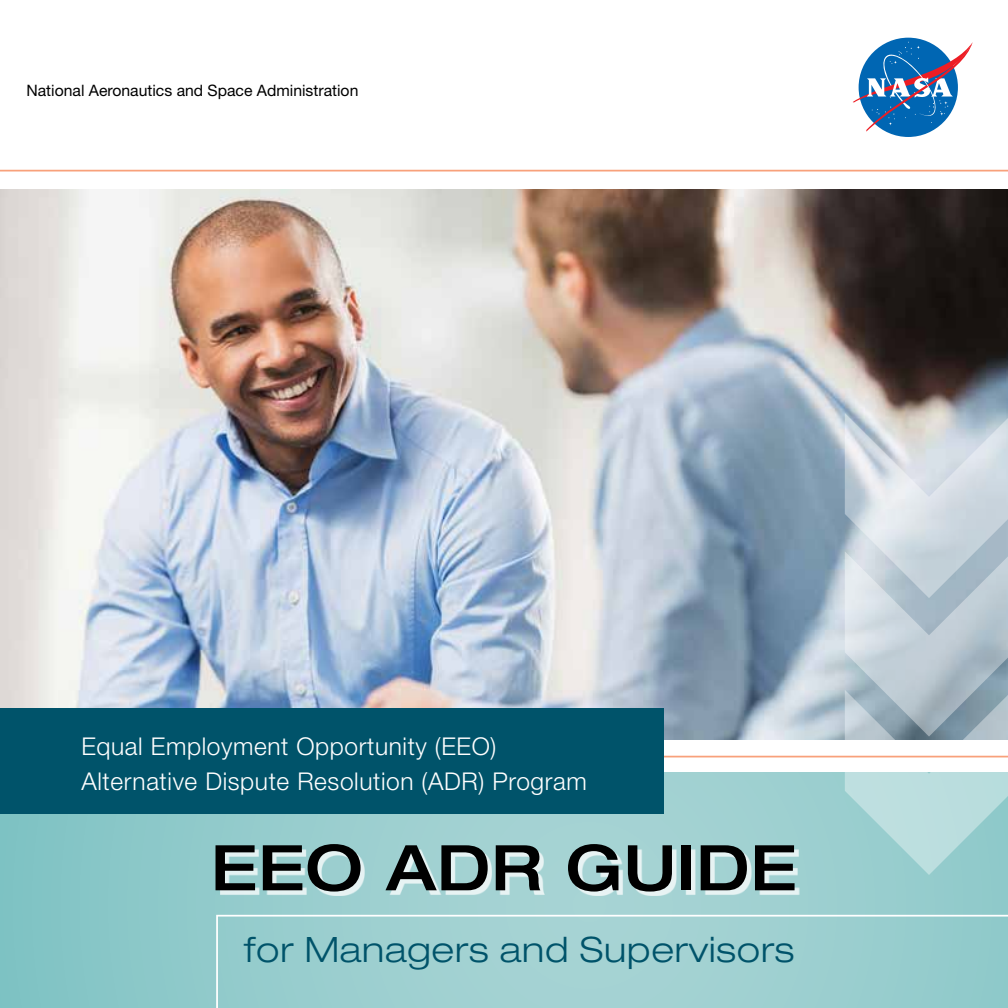
<style>
.page{position:relative;width:1008px;height:1008px;background:#fff}
.page>*{position:absolute;margin:0;border:0;box-sizing:border-box;transform-origin:0 0}
.t1{font:500 expanded 63px "Helvetica Neue LT Std";letter-spacing:.01em;color:#000}
.t2{font:300 expanded 35px "Helvetica Neue LT Std";letter-spacing:.025em;color:#00536a}
.t3{font:300 24.5px/35px "Helvetica Neue LT Std";letter-spacing:.025em;color:#fff}
.t4{font:15.75px "Helvetica Neue LT Std";color:#000}
</style>
<div class="page">
<img style="left:0;top:189px;width:1008px;height:551px">
<svg style="left:0;top:772px;width:1008px;height:236px;background:#93cbcc"></svg>
<div style="left:859px;top:38px;width:99px;height:99px;background:#0066b3;border-radius:50%"></div>
<svg style="left:853px;top:42px;width:120px;height:90px"></svg>
<svg style="left:216px;top:915px;width:792px;height:93px;background:#a0d1d1"></svg>
<div style="left:220px;top:849px;width:579px;height:47px;background:#fff;opacity:.75"></div>
<hr style="left:0;top:170px;width:1008px;height:2px;background:#f8a17b">
<svg style="left:845px;top:346px;width:163px;height:138px;background:#9c9c9f"></svg>
<svg style="left:845px;top:484px;width:163px;height:138px;background:#c7d3db"></svg>
<svg style="left:845px;top:622px;width:163px;height:253px;background:#abc8cd"></svg>
<div style="left:0;top:740px;width:1008px;height:32px;background:#fff"></div>
<hr style="left:650px;top:756px;width:358px;height:1px;background:#f8a17b">
<div style="left:0;top:708px;width:664px;height:106px;background:#00536a"></div>
<p class="t4" style="left:26px;top:81px;width:333px">National Aeronautics and Space Administration</p>
<p class="t3" style="left:81px;top:729px;width:507px">Equal Employment Opportunity (EEO)<br>Alternative Dispute Resolution (ADR) Program</p>
<h1 class="t1" style="left:211px;top:829px;width:588px">EEO ADR GUIDE</h1>
<h2 class="t2" style="left:244px;top:928px;width:552px">for Managers and Supervisors</h2>
</div>
